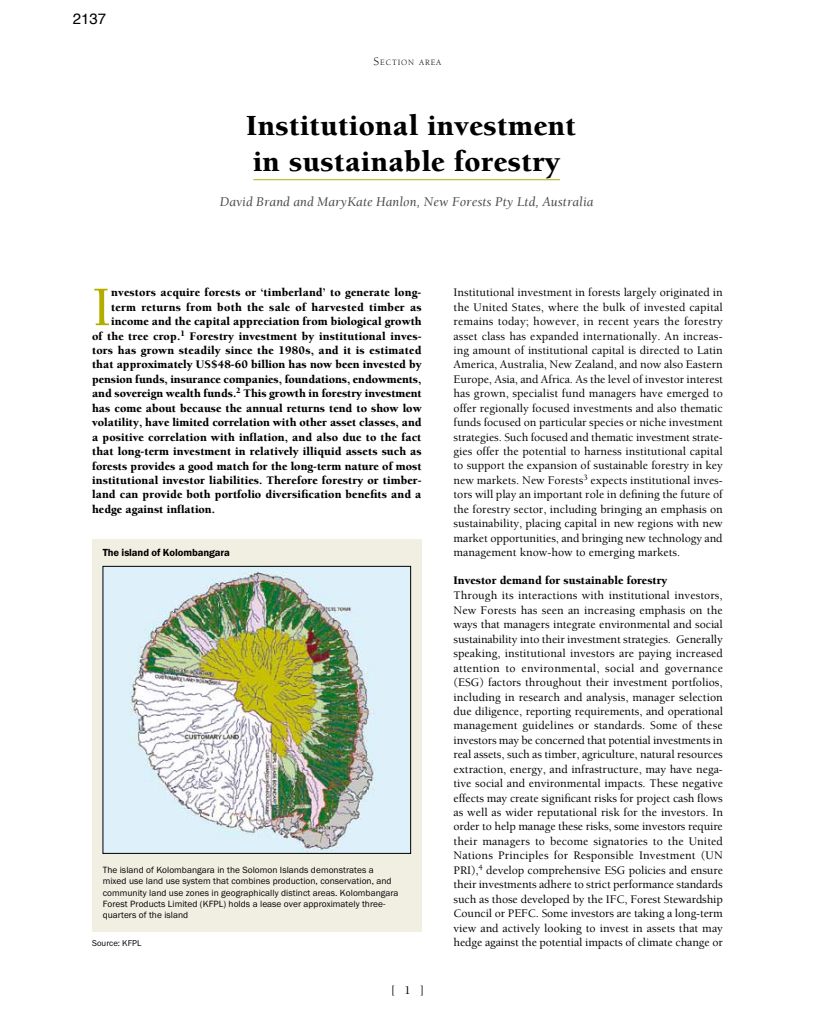
<style>
.page{position:relative;width:815px;height:1028px;background:#fff}
.page>*{position:absolute;margin:0;border:0;box-sizing:border-box;transform-origin:0 0}
.t1{font:500 57.38px "Berkeley LT";color:#b3ad00}
.t2{font:900 30px/36px "Berkeley LT";letter-spacing:.015em;color:#000}
.t3{font:15px "Helvetica";color:#000}
.t4{font:italic 13.75px "Berkeley LT";letter-spacing:.005em;color:#4b4b4d}
.t5{font:500 11.88px/14.4px "Berkeley LT";letter-spacing:-.005em;color:#000;text-align:justify}
.t6{font:900 11.88px "Berkeley LT";letter-spacing:.005em;color:#000}
.t7{font:600 10.62px "Franklin Got T";letter-spacing:-.01em;color:#000}
.t8{font:9.38px/11.2px "Franklin Got T";letter-spacing:.005em;color:#000}
.t9{font:8.75px "Franklin Got T";color:#000}
.t10{font:8.38px "Berkeley LT";letter-spacing:.105em;color:#000}
.s1{font-size:11.88px}
</style>
<div class="page">
<hr style="left:253px;top:179px;width:307px;height:1px;background:#b3ad00">
<div style="left:92px;top:539px;width:330px;height:392px;background:#f1eee2"></div>
<img style="left:105px;top:568px;width:304px;height:283px">
<div style="left:103px;top:566px;width:308px;height:287px;border:1px solid #000"></div>
<p class="t3" style="left:73px;top:6px;width:35px">2137</p>
<p class="t10" style="left:374px;top:58px;width:69px"><span class="s1">S</span>ECTION AREA</p>
<h2 class="t2" style="left:246px;top:108px;width:331px">Institutional investment in sustainable forestry</h2>
<p class="t4" style="left:220px;top:195px;width:375px">David Brand and MaryKate Hanlon, New Forests Pty Ltd, Australia</p>
<h1 class="t1" style="left:92px;top:276px;width:21px">I</h1>
<p class="t6" style="left:111px;top:286px;width:312px">nvestors acquire forests or ‘timberland’ to generate long-</p>
<p class="t6" style="left:111px;top:300px;width:312px">term returns from both the sale of harvested timber as</p>
<p class="t6" style="left:111px;top:315px;width:312px">income and the capital appreciation from biological growth</p>
<p class="t6" style="left:92px;top:329px;width:331px">of the tree crop.<sup>1</sup> Forestry investment by institutional inves-</p>
<p class="t6" style="left:92px;top:344px;width:331px">tors has grown steadily since the 1980s, and it is estimated</p>
<p class="t6" style="left:92px;top:358px;width:331px">that approximately US$48-60 billion has now been invested by</p>
<p class="t6" style="left:92px;top:373px;width:331px">pension funds, insurance companies, foundations, endowments,</p>
<p class="t6" style="left:92px;top:387px;width:331px">and sovereign wealth funds.<sup>2</sup> This growth in forestry investment</p>
<p class="t6" style="left:92px;top:402px;width:331px">has come about because the annual returns tend to show low</p>
<p class="t6" style="left:92px;top:416px;width:331px">volatility, have limited correlation with other asset classes, and</p>
<p class="t6" style="left:92px;top:430px;width:331px">a positive correlation with inflation, and also due to the fact</p>
<p class="t6" style="left:92px;top:445px;width:331px">that long-term investment in relatively illiquid assets such as</p>
<p class="t6" style="left:92px;top:459px;width:331px">forests provides a good match for the long-term nature of most</p>
<p class="t6" style="left:92px;top:474px;width:331px">institutional investor liabilities. Therefore forestry or timber-</p>
<p class="t6" style="left:92px;top:488px;width:331px">land can provide both portfolio diversification benefits and a</p>
<p class="t6" style="left:92px;top:503px;width:124px">hedge against inflation.</p>
<p class="t7" style="left:103px;top:546px;width:129px">The island of Kolombangara</p>
<p class="t8" style="left:103px;top:864px;width:297px">The island of Kolombangara in the Solomon Islands demonstrates a mixed use land use system that combines production, conservation, and community land use zones in geographically distinct areas. Kolombangara Forest Products Limited (KFPL) holds a lease over approximately three&shy;quarters of the island</p>
<p class="t9" style="left:92px;top:938px;width:51px">Source: KFPL</p>
<p class="t5" style="left:391px;top:983px;width:6px">[</p>
<p class="t5" style="left:420px;top:983px;width:6px">]</p>
<p class="t5" style="left:404px;top:983px;width:8px">1</p>
<p class="t5" style="left:454px;top:285px;width:271px">Institutional investment in forests largely originated in the United States, where the bulk of invested capital remains today; however, in recent years the forestry asset class has expanded internationally. An increas&shy;ing amount of institutional capital is directed to Latin America, Australia, New Zealand, and now also Eastern Europe, Asia, and Africa. As the level of investor interest has grown, specialist fund managers have emerged to offer regionally focused investments and also thematic funds focused on particular species or niche investment strategies. Such focused and thematic investment strate&shy;gies offer the potential to harness institutional capital to support the expansion of sustainable forestry in key new markets. New Forests<sup>3</sup> expects institutional inves&shy;tors will play an important role in defining the future of the forestry sector, including bringing an emphasis on sustainability, placing capital in new regions with new market opportunities, and bringing new technology and management know-how to emerging markets.</p>
<p class="t6" style="left:454px;top:573px;width:215px">Investor demand for sustainable forestry</p>
<p class="t5" style="left:454px;top:588px;width:271px">Through its interactions with institutional investors, New Forests has seen an increasing emphasis on the ways that managers integrate environmental and social sustainability into their investment strategies. Generally speaking, institutional investors are paying increased attention to environmental, social and governance (ESG) factors throughout their investment portfolios, including in research and analysis, manager selection due diligence, reporting requirements, and operational management guidelines or standards. Some of these investors may be concerned that potential investments in real assets, such as timber, agriculture, natural resources extraction, energy, and infrastructure, may have nega&shy;tive social and environmental impacts. These negative effects may create significant risks for project cash flows as well as wider reputational risk for the investors. In order to help manage these risks, some investors require their managers to become signatories to the United Nations Principles for Responsible Investment (UN PRI),<sup>4</sup> develop comprehensive ESG policies and ensure their investments adhere to strict performance standards such as those developed by the IFC, Forest Stewardship Council or PEFC. Some investors are taking a long-term view and actively looking to invest in assets that may hedge against the potential impacts of climate change or</p>
</div>
